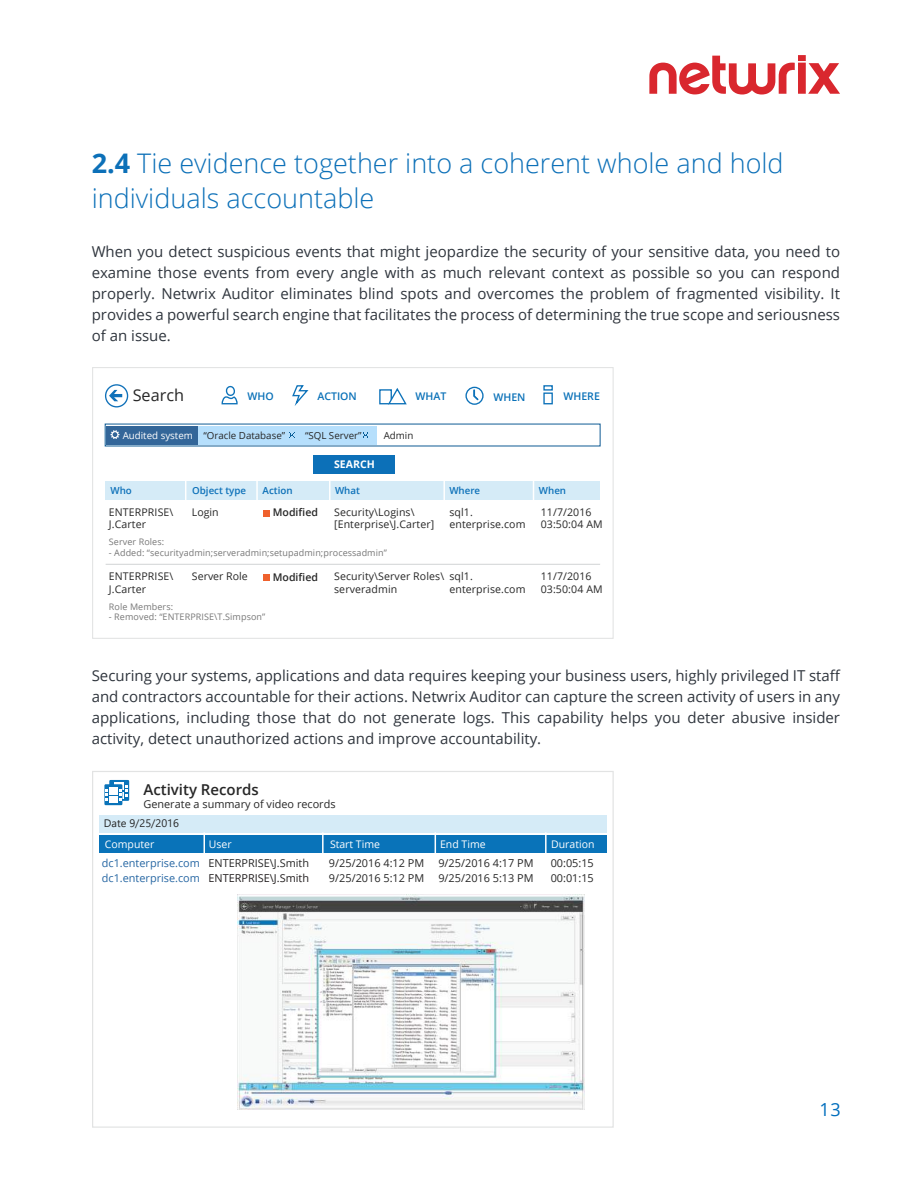
<style>
.page{position:relative;width:918px;height:1188px;background:#fff}
.page>*{position:absolute;margin:0;border:0;box-sizing:border-box;transform-origin:0 0}
.t1{font:300 27px/34.5px "Open Sans";color:#0c70b8}
.t2{font:18px "Open Sans";color:#006ebd}
.t3{font:16.2px "Open Sans";color:#272727}
.t4{font:15px/21px "Open Sans";color:#2f353d;text-align:justify}
.t5{font:600 15px "Open Sans";color:#272727}
.t6{font:10.95px "Open Sans";color:#272727}
.t7{font:10.95px "Open Sans";color:#2767a3}
.t8{font:10.95px "Segoe UI";color:#272727}
.t9{font:10.5px/12.8px "Open Sans";letter-spacing:.01em;color:#272727}
.t10{font:10.5px "Open Sans";color:#fff}
.t11{font:600 10.5px "Open Sans";color:#0a71b8}
.t12{font:600 10.5px "Open Sans";color:#272727}
.t13{font:700 10.5px "Open Sans";color:#fff}
.t14{font:9.75px "Open Sans";color:#272727}
.t15{font:600 9.75px "Open Sans";color:#0d71b9}
.t16{font:600 9.75px "Open Sans";color:#0b6fb7}
.t17{font:9px "Open Sans";letter-spacing:.01em;color:#777}
.s1{font-weight:700}
.s2{color:#fff}
.s3{color:#272727}
.s4{color:#231f20}
</style>
<div class="page">
<div style="left:92px;top:367px;width:522px;height:272px;border:1px solid #e2e3e3"></div>
<div style="left:105px;top:384px;width:23px;height:23px;border:1px solid #1071b9;border-radius:50%"></div>
<svg style="left:109px;top:390px;width:13px;height:11px"></svg>
<div style="left:313px;top:455px;width:82px;height:19px;background:#0c70b8"></div>
<div style="left:193px;top:426px;width:184px;height:18px;background:#b6dffc"></div>
<div style="left:107px;top:426px;width:91px;height:18px;background:#369"></div>
<svg style="left:111px;top:430px;width:8px;height:9px"></svg>
<svg style="left:221px;top:385px;width:17px;height:20px"></svg>
<svg style="left:292px;top:385px;width:17px;height:21px"></svg>
<svg style="left:379px;top:388px;width:28px;height:17px"></svg>
<div style="left:543px;top:392px;width:10px;height:12px;border:1px solid #0d72b9"></div>
<div style="left:543px;top:385px;width:10px;height:6px;border:1px solid #0d72b9"></div>
<div style="left:465px;top:387px;width:19px;height:18px;border:1px solid #0d72b9;border-radius:50%"></div>
<svg style="left:473px;top:389px;width:5px;height:12px"></svg>
<svg style="left:289px;top:432px;width:6px;height:6px"></svg>
<svg style="left:363px;top:432px;width:5px;height:6px"></svg>
<div style="left:106px;top:481px;width:494px;height:19px;background:#d5ebf7"></div>
<div style="left:263px;top:510px;width:6px;height:7px;background:#ef612d"></div>
<svg style="left:185px;top:481px;width:1px;height:19px"></svg>
<hr style="left:256px;top:480px;width:2px;height:20px;background:#fff">
<hr style="left:329px;top:480px;width:2px;height:20px;background:#fff">
<hr style="left:443px;top:480px;width:2px;height:20px;background:#fff">
<svg style="left:533px;top:481px;width:1px;height:19px"></svg>
<svg style="left:263px;top:575px;width:6px;height:6px"></svg>
<hr style="left:106px;top:564px;width:494px;height:1px;background:#d1d3d4">
<div style="left:99px;top:815px;width:507px;height:17px;background:#d5ebf7"></div>
<div style="left:99px;top:836px;width:507px;height:17px;background:#0973b9"></div>
<svg style="left:109px;top:780px;width:20px;height:21px"></svg>
<div style="left:114px;top:783px;width:10px;height:7px;background:#f1f7fb"></div>
<div style="left:104px;top:784px;width:18px;height:21px;background:#0973b9"></div>
<div style="left:109px;top:787px;width:9px;height:8px;background:#fff"></div>
<div style="left:109px;top:796px;width:9px;height:7px;background:#fff"></div>
<svg style="left:106px;top:789px;width:2px;height:12px"></svg>
<svg style="left:119px;top:785px;width:9px;height:15px"></svg>
<img style="left:238px;top:894px;width:347px;height:216px">
<svg style="left:204px;top:832px;width:1px;height:21px"></svg>
<hr style="left:322px;top:832px;width:2px;height:25px;background:#fff">
<svg style="left:435px;top:832px;width:1px;height:21px"></svg>
<hr style="left:545px;top:832px;width:2px;height:25px;background:#fff">
<svg style="left:649px;top:55px;width:191px;height:40px"></svg>
<h1 class="t1" style="left:92px;top:145px;width:694px"><span class="s1">2.4</span> Tie evidence together into a coherent whole and hold individuals accountable</h1>
<p class="t4" style="left:92px;top:240px;width:750px">When you detect suspicious events that might jeopardize the security of your sensitive data, you need to examine those events from every angle with as much relevant context as possible so you can respond properly. Netwrix Auditor eliminates blind spots and overcomes the problem of fragmented visibility. It provides a powerful search engine that facilitates the process of determining the true scope and seriousness of an issue.</p>
<p class="t3" style="left:133px;top:384px;width:53px">Search</p>
<p class="t11" style="left:247px;top:389px;width:28px">WHO</p>
<p class="t11" style="left:317px;top:389px;width:41px">ACTION</p>
<p class="t11" style="left:415px;top:389px;width:32px">WHAT</p>
<p class="t11" style="left:493px;top:390px;width:34px">WHEN</p>
<p class="t11" style="left:564px;top:389px;width:38px">WHERE</p>
<p class="t14" style="left:305px;top:428px;width:58px">“SQL Server”</p>
<p class="t14" style="left:384px;top:428px;width:31px">Admin</p>
<p class="t14" style="left:123px;top:428px;width:164px"><span class="s2">Audited system</span> “Oracle Database”</p>
<p class="t13" style="left:334px;top:457px;width:42px">SEARCH</p>
<p class="t15" style="left:111px;top:484px;width:23px">Who</p>
<p class="t15" style="left:192px;top:484px;width:56px">Object type</p>
<p class="t16" style="left:263px;top:484px;width:31px">Action</p>
<p class="t15" style="left:335px;top:484px;width:26px">What</p>
<p class="t15" style="left:449px;top:484px;width:32px">Where</p>
<p class="t15" style="left:539px;top:484px;width:29px">When</p>
<p class="t9" style="left:109px;top:505px;width:66px">ENTERPRISE\<br>J.Carter</p>
<p class="t9" style="left:192px;top:505px;width:28px">Login</p>
<p class="t9" style="left:334px;top:505px;width:102px">Security\Logins\ [Enterprise\J.Carter]</p>
<p class="t9" style="left:449px;top:505px;width:78px">sql1. enterprise.com</p>
<p class="t9" style="left:541px;top:505px;width:63px">11/7/2016<br>03:50:04 AM</p>
<p class="t12" style="left:273px;top:505px;width:47px">Modified</p>
<p class="t17" style="left:109px;top:536px;width:57px">Server Roles:</p>
<p class="t17" style="left:109px;top:546px;width:280px">- Added: “securityadmin;serveradmin;setupadmin;processadmin”</p>
<p class="t9" style="left:109px;top:570px;width:66px">ENTERPRISE\<br>J.Carter</p>
<p class="t9" style="left:192px;top:570px;width:57px">Server Role</p>
<p class="t9" style="left:334px;top:570px;width:112px">Security\Server Roles\ serveradmin</p>
<p class="t9" style="left:449px;top:570px;width:78px">sql1. enterprise.com</p>
<p class="t9" style="left:541px;top:570px;width:63px">11/7/2016<br>03:50:04 AM</p>
<p class="t12" style="left:273px;top:570px;width:47px">Modified</p>
<p class="t17" style="left:109px;top:600px;width:66px">Role Members:</p>
<p class="t17" style="left:109px;top:611px;width:158px">- Removed: “ENTERPRISE\T.Simpson”</p>
<p class="t4" style="left:92px;top:665px;width:751px">Securing your systems, applications and data requires keeping your business users, highly privileged IT staff and contractors accountable for their actions. Netwrix Auditor can capture the screen activity of users in any applications, including those that do not generate logs. This capability helps you deter abusive insider activity, detect unauthorized actions and improve accountability.</p>
<p class="t5" style="left:143px;top:779px;width:117px">Activity Records</p>
<p class="t8" style="left:104px;top:815px;width:77px">Date 9/25/2016</p>
<p class="t10" style="left:105px;top:837px;width:51px">Computer</p>
<p class="t10" style="left:209px;top:837px;width:24px">User</p>
<p class="t10" style="left:330px;top:837px;width:52px">Start Time</p>
<p class="t10" style="left:440px;top:837px;width:47px">End Time</p>
<p class="t10" style="left:551px;top:837px;width:45px">Duration</p>
<p class="t6" style="left:143px;top:797px;width:194px">Generate a summary of video records</p>
<p class="t7" style="left:102px;top:856px;width:209px">dc1.enterprise.com <span class="s3">ENTERPRISE\J.Smith</span></p>
<p class="t6" style="left:329px;top:856px;width:97px">9/25/2016 4:12 PM</p>
<p class="t6" style="left:438px;top:856px;width:97px">9/25/2016 4:17 PM</p>
<p class="t6" style="left:551px;top:856px;width:45px">00:05:15</p>
<p class="t7" style="left:102px;top:871px;width:209px">dc1.enterprise.com <span class="s4">ENTERPRISE\J.Smith</span></p>
<p class="t6" style="left:329px;top:871px;width:97px">9/25/2016 5:12 PM</p>
<p class="t6" style="left:438px;top:871px;width:97px">9/25/2016 5:13 PM</p>
<p class="t6" style="left:551px;top:871px;width:45px">00:01:15</p>
<p class="t2" style="left:819px;top:1097px;width:23px">13</p>
</div>
